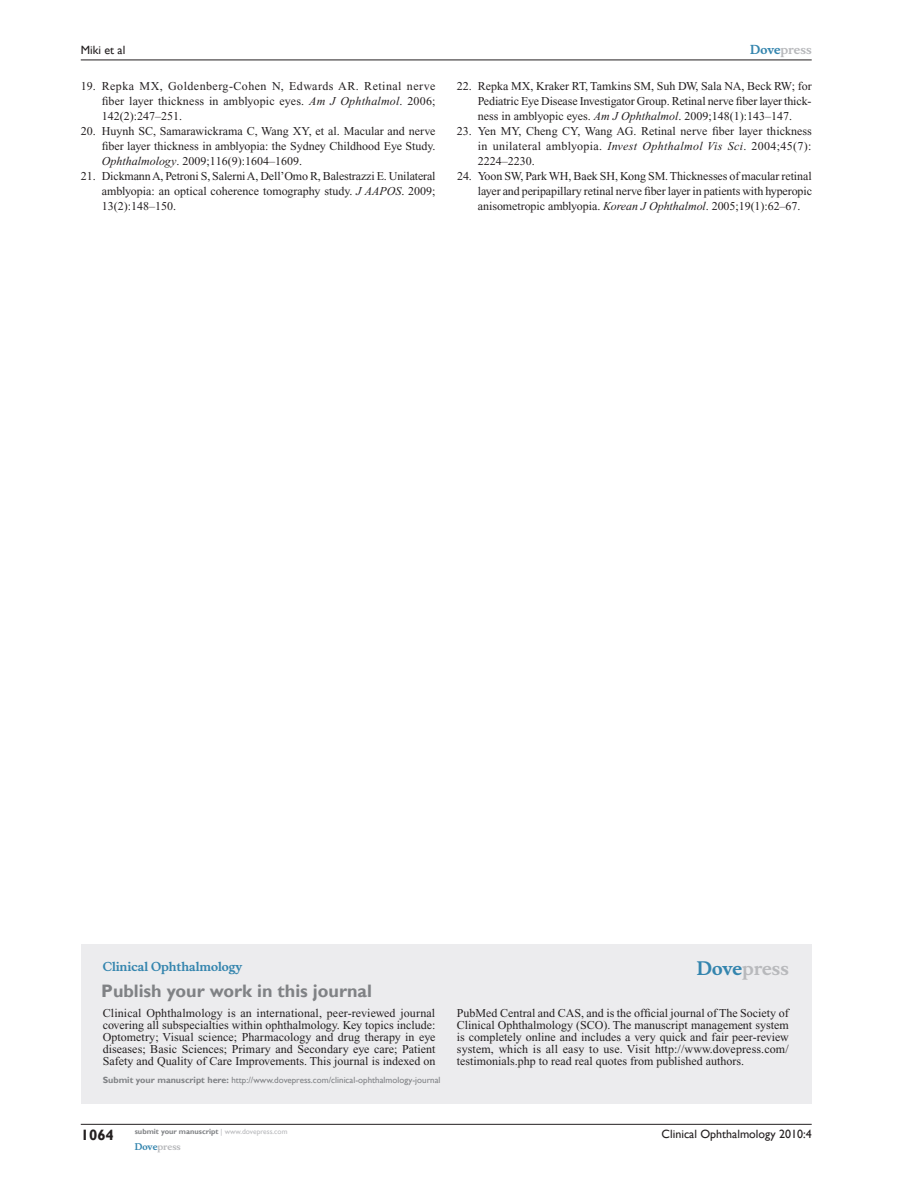
<style>
.page{position:relative;width:918px;height:1188px;background:#fff}
.page>*{position:absolute;margin:0;border:0;box-sizing:border-box;transform-origin:0 0}
.t1{font:700 18px "Gill Sans";color:#808285}
.t2{font:700 18px "Musee";color:#b8b9bc}
.t3{font:700 15px "Gill Sans";color:#231f20}
.t4{font:12px/15px "Times New Roman";color:#231f20;text-align:justify}
.t5{font:12px "Gill Sans";color:#231f20}
.t6{font:700 12px "Musee";color:#3485ae}
.t7{font:700 12px "Musee";color:#b8b9bc}
.t8{font:9px "Gill Sans";color:#808285}
.t9{font:700 9px "Musee";color:#b8b9bc}
.t10{font:700 7.5px "Gill Sans";color:#808285}
.s1{font-style:italic}
.s2{color:#3485ae}
.s3{font-weight:700}
.s4{font-weight:400;color:#b8b9bc}
</style>
<div class="page">
<div style="left:81px;top:944px;width:731px;height:159px;background:#ececee"></div>
<hr style="left:81px;top:1124px;width:731px;height:1px;background:#231f20">
<hr style="left:81px;top:60px;width:731px;height:1px;background:#231f20">
<p class="t5" style="left:81px;top:43px;width:46px">Miki et al</p>
<p class="t4" style="left:102px;top:79px;width:335px;text-indent:-21px">19. Repka MX, Goldenberg-Cohen N, Edwards AR. Retinal nerve fiber layer thickness in amblyopic eyes. <span class="s1">Am J Ophthalmol</span>. 2006; 142(2):247–251.</p>
<p class="t4" style="left:102px;top:124px;width:335px;text-indent:-21px">20. Huynh SC, Samarawickrama C, Wang XY, et al. Macular and nerve fiber layer thickness in amblyopia: the Sydney Childhood Eye Study.<br><span class="s1">Ophthalmology</span>. 2009;116(9):1604–1609.</p>
<p class="t4" style="left:102px;top:169px;width:335px;text-indent:-21px">21. Dickmann A, Petroni S, Salerni A, Dell’Omo R, Balestrazzi E. Unilateral amblyopia: an optical coherence tomography study. <span class="s1">J AAPOS</span>. 2009; 13(2):148–150.</p>
<p class="t7" style="left:750px;top:43px;width:63px"><span class="s2">Dove</span>press</p>
<p class="t4" style="left:478px;top:79px;width:335px;text-indent:-21px">22. Repka MX, Kraker RT, Tamkins SM, Suh DW, Sala NA, Beck RW; for Pediatric Eye Disease Investigator Group. Retinal nerve fiber layer thick&shy;ness in amblyopic eyes. <span class="s1">Am J Ophthalmol</span>. 2009;148(1):143–147.</p>
<p class="t4" style="left:478px;top:124px;width:336px;text-indent:-21px">23. Yen MY, Cheng CY, Wang AG. Retinal nerve fiber layer thickness in unilateral amblyopia. <span class="s1">Invest Ophthalmol Vis Sci</span>. 2004;45(7):<br>2224–2230.</p>
<p class="t4" style="left:478px;top:169px;width:336px;text-indent:-21px">24. Yoon SW, Park WH, Baek SH, Kong SM. Thicknesses of macular retinal layer and peripapillary retinal nerve fiber layer in patients with hyperopic anisometropic amblyopia. <span class="s1">Korean J Ophthalmol</span>. 2005;19(1):62–67.</p>
<p class="t6" style="left:103px;top:959px;width:141px">Clinical Ophthalmology</p>
<h1 class="t1" style="left:101px;top:980px;width:272px">Publish your work in this journal</h1>
<h1 class="t2" style="left:697px;top:958px;width:94px"><span class="s2">Dove</span>press</h1>
<p class="t4" style="left:103px;top:1007px;width:334px;line-height:12px">Clinical Ophthalmology is an international, peer-reviewed journal covering all subspecialties within ophthalmology. Key topics include:<br>Optometry; Visual science; Pharmacology and drug therapy in eye diseases; Basic Sciences; Primary and Secondary eye care; Patient Safety and Quality of Care Improvements. This journal is indexed on</p>
<p class="t4" style="left:457px;top:1007px;width:333px;line-height:12px">PubMed Central and CAS, and is the official journal of The Society of Clinical Ophthalmology (SCO). The manuscript management system is completely online and includes a very quick and fair peer-review system, which is all easy to use. Visit http://www.dovepress.com/ testimonials.php to read real quotes from published authors.</p>
<p class="t8" style="left:103px;top:1075px;width:339px"><span class="s3">Submit your manuscript here:</span> http://www.dovepress.com/clinical-ophthalmology-journal</p>
<p class="t3" style="left:81px;top:1126px;width:35px">1064</p>
<p class="t10" style="left:135px;top:1127px;width:154px">submit your manuscript <span class="s4">| www.dovepress.com</span></p>
<p class="t9" style="left:135px;top:1141px;width:48px"><span class="s2">Dove</span>press</p>
<p class="t5" style="left:662px;top:1127px;width:152px">Clinical Ophthalmology 2010:4</p>
</div>
